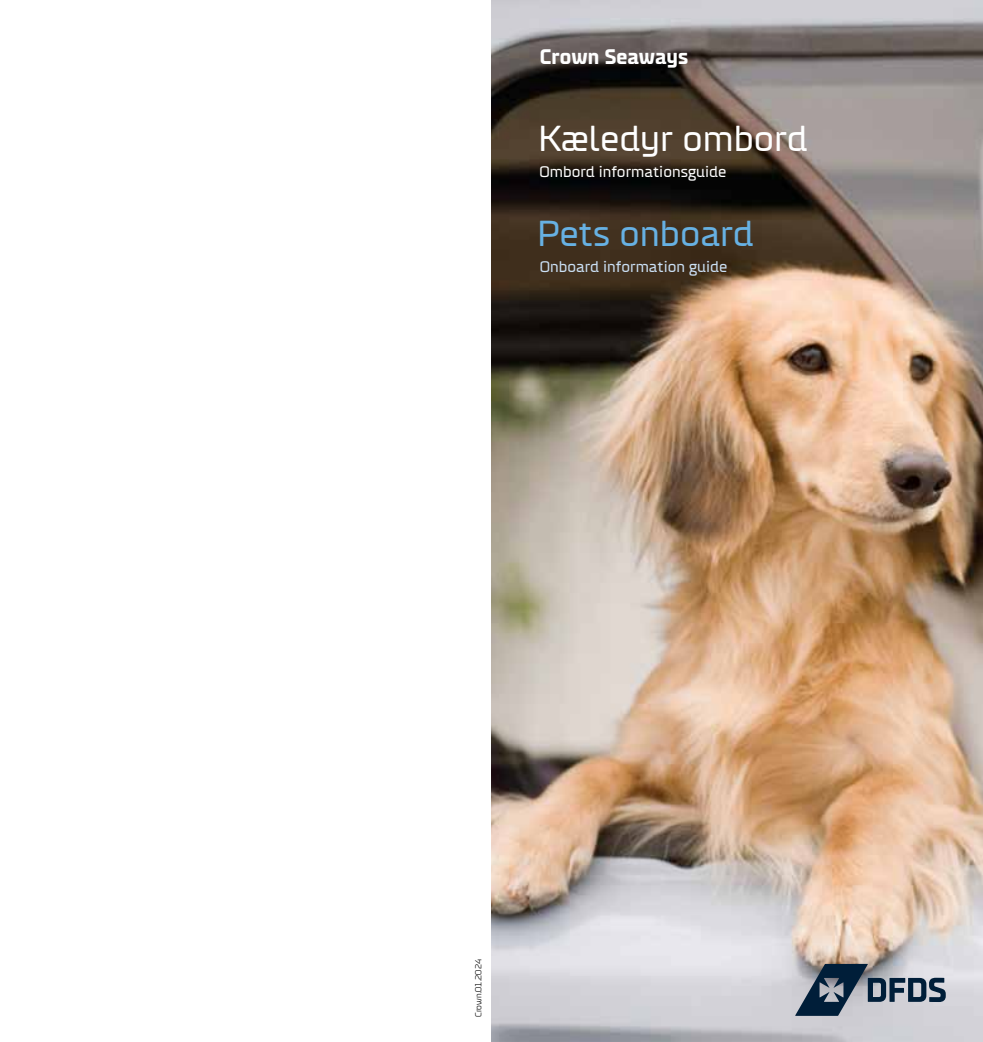
<style>
.page{position:relative;width:983px;height:1042px;background:#fff}
.page>*{position:absolute;margin:0;border:0;box-sizing:border-box;transform-origin:0 0}
.t1{font:36.75px "DFDS";color:#fff}
.t2{font:36.75px "DFDS";color:#67b1e3}
.t3{font:700 21px "DFDS";color:#fff}
.t4{font:15.75px "DFDS";color:#fff}
.t5{font:15.75px "DFDS";color:#cbe0f5}
.t6{font:300 8.75px "DFDS";color:#000}
</style>
<div class="page">
<img style="left:491px;top:0;width:491px;height:1042px">
<svg style="left:795px;top:964px;width:150px;height:52px;background:#7b8693"></svg>
<h2 class="t3" style="left:539px;top:41px;width:150px">Crown Seaways</h2>
<h1 class="t1" style="left:538px;top:111px;width:271px">Kæledyr ombord</h1>
<p class="t4" style="left:539px;top:160px;width:188px">Ombord informationsguide</p>
<h1 class="t2" style="left:537px;top:206px;width:218px">Pets onboard</h1>
<p class="t5" style="left:539px;top:254px;width:189px">Onboard information guide</p>
<p class="t6" style="left:472px;top:1017px;width:59px;rotate:-90deg">Crown.01.2024</p>
</div>
